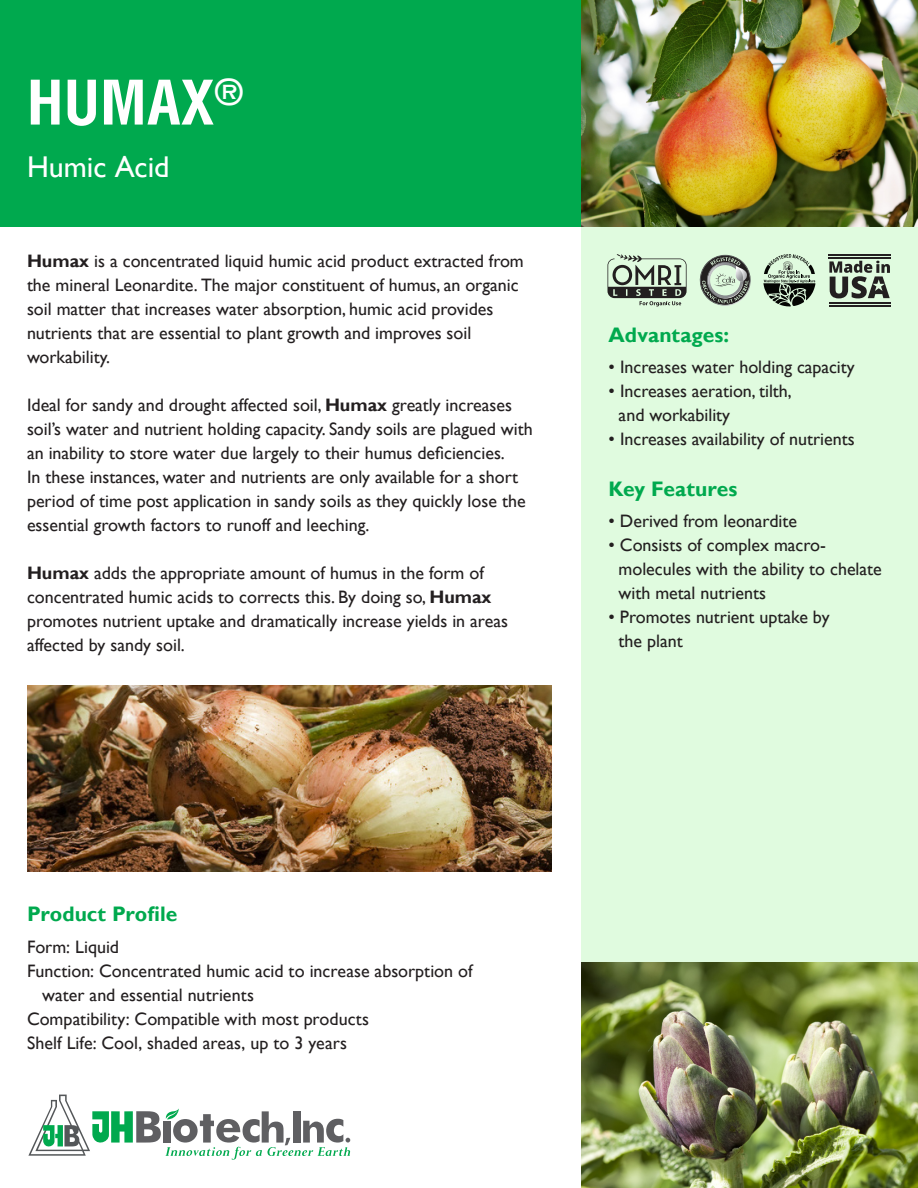
<style>
.page{position:relative;width:918px;height:1188px;background:#fff}
.page>*{position:absolute;margin:0;border:0;box-sizing:border-box;transform-origin:0 0}
.t1{font:700 60px "Arena Condensed";color:#fff}
.t2{font:30px "Gill Sans";letter-spacing:-.005em;color:#fff}
.t3{font:700 21px "Gill Sans";color:#00a94e}
.t4{font:18px/24px "Gill Sans";color:#231f20}
.s1{font-weight:700}
</style>
<div class="page">
<div style="left:0;top:0;width:581px;height:227px;background:#00a94e"></div>
<svg style="left:28px;top:1095px;width:322px;height:65px"></svg>
<div style="left:581px;top:227px;width:337px;height:736px;background:#e0fbdf"></div>
<img style="left:581px;top:0;width:337px;height:227px">
<img style="left:581px;top:963px;width:337px;height:225px">
<svg style="left:608px;top:254px;width:79px;height:52px"></svg>
<svg style="left:763px;top:254px;width:52px;height:53px"></svg>
<hr style="left:829px;top:255px;width:62px;height:1px;background:#231f20">
<hr style="left:829px;top:258px;width:62px;height:1px;background:#231f20">
<svg style="left:829px;top:261px;width:61px;height:37px"></svg>
<hr style="left:829px;top:302px;width:61px;height:1px;background:#231f20">
<hr style="left:829px;top:305px;width:61px;height:1px;background:#231f20">
<img style="left:27px;top:685px;width:525px;height:186px">
<svg style="left:699px;top:255px;width:52px;height:51px"></svg>
<p class="t1" style="left:27px;top:66px;width:218px">HUMAX<sup>®</sup></p>
<p class="t2" style="left:27px;top:149px;width:144px">Humic Acid</p>
<p class="t4" style="left:27px;top:249px;width:498px"><span class="s1">Humax</span> is a concentrated liquid humic acid product extracted from the mineral Leonardite. The major constituent of humus, an organic soil matter that increases water absorption, humic acid provides nutrients that are essential to plant growth and improves soil workability.</p>
<p class="t4" style="left:27px;top:393px;width:507px">Ideal for sandy and drought affected soil, <span class="s1">Humax</span> greatly increases soil’s water and nutrient holding capacity. Sandy soils are plagued with an inability to store water due largely to their humus deficiencies.<br>In these instances, water and nutrients are only available for a short period of time post application in sandy soils as they quickly lose the essential growth factors to runoff and leeching.</p>
<p class="t4" style="left:27px;top:561px;width:482px"><span class="s1">Humax</span> adds the appropriate amount of humus in the form of concentrated humic acids to corrects this. By doing so, <span class="s1">Humax </span>promotes nutrient uptake and dramatically increase yields in areas affected by sandy soil.</p>
<p class="t3" style="left:609px;top:323px;width:122px">Advantages:</p>
<p class="t4" style="left:609px;top:356px;width:248px">• Increases water holding capacity</p>
<p class="t4" style="left:609px;top:380px;width:185px">• Increases aeration, tilth,</p>
<p class="t4" style="left:619px;top:404px;width:113px">and workability</p>
<p class="t4" style="left:609px;top:428px;width:248px">• Increases availability of nutrients</p>
<p class="t3" style="left:609px;top:476px;width:130px">Key Features</p>
<p class="t4" style="left:609px;top:509px;width:190px">• Derived from leonardite</p>
<p class="t4" style="left:609px;top:533px;width:219px">• Consists of complex macro-</p>
<p class="t4" style="left:619px;top:557px;width:265px">molecules with the ability to chelate</p>
<p class="t4" style="left:619px;top:581px;width:149px">with metal nutrients</p>
<p class="t4" style="left:609px;top:605px;width:223px">• Promotes nutrient uptake by</p>
<p class="t4" style="left:619px;top:629px;width:66px">the plant</p>
<p class="t3" style="left:27px;top:901px;width:152px">Product Profile</p>
<p class="t4" style="left:27px;top:935px;width:94px">Form: Liquid</p>
<p class="t4" style="left:27px;top:959px;width:447px">Function: Concentrated humic acid to increase absorption of</p>
<p class="t4" style="left:42px;top:983px;width:213px">water and essential nutrients</p>
<p class="t4" style="left:27px;top:1007px;width:344px">Compatibility: Compatible with most products</p>
<p class="t4" style="left:27px;top:1031px;width:321px">Shelf Life: Cool, shaded areas, up to 3 years</p>
</div>
